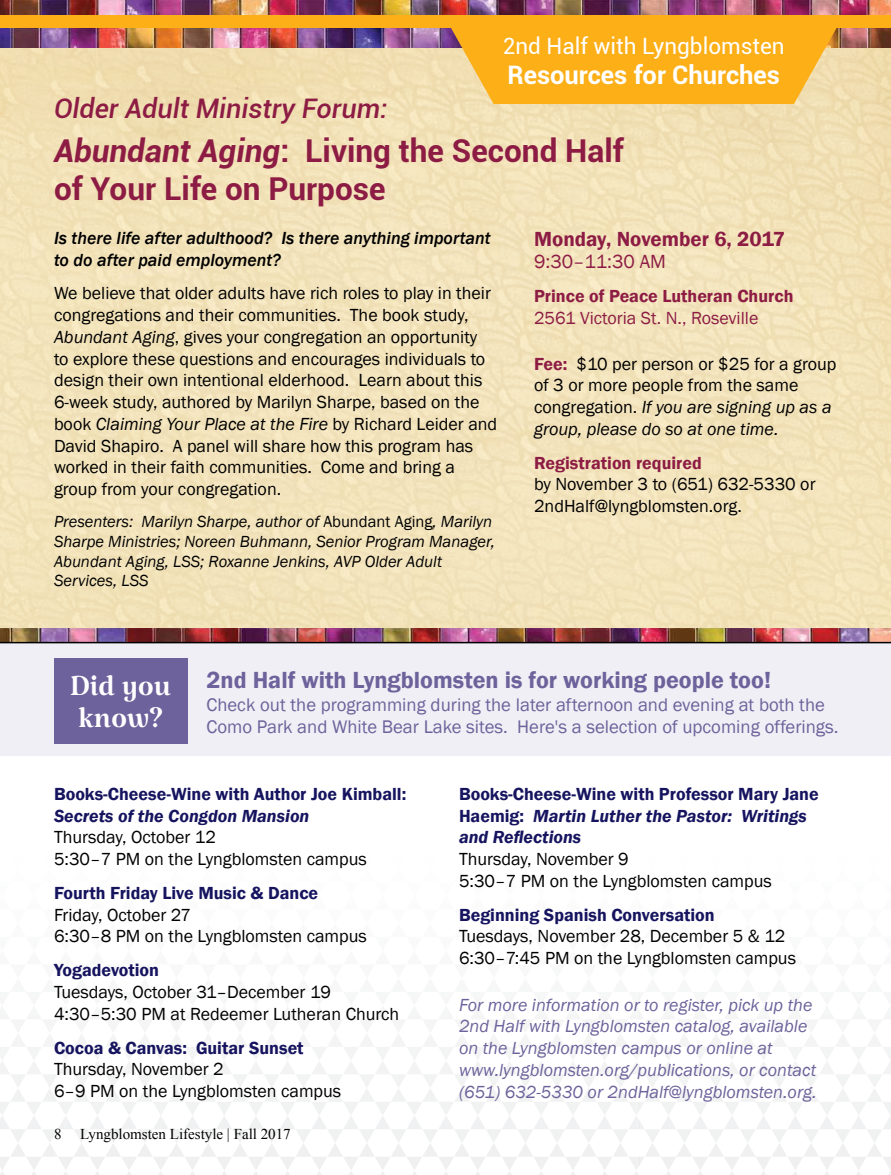
<style>
.page{position:relative;width:891px;height:1175px;background:#fff}
.page>*{position:absolute;margin:0;border:0;box-sizing:border-box;transform-origin:0 0}
.t1{font:40.5px/32.2px "Katibeh";color:#fff}
.t2{font:700 31.5px/37.8px "Roboto";color:#8d1c44}
.t3{font:italic 500 27px "Roboto";color:#8d1c44}
.t4{font:700 25.5px "Roboto";color:#fff}
.t5{font:600 24px "Franklin Gothic";color:#6d629b}
.t6{font:22.5px "Roboto";color:#fff}
.t7{font:600 21px "Franklin Gothic";color:#8d1c44}
.t8{font:19.5px "Franklin Gothic";color:#8d1c44}
.t9{font:18.75px/22.5px "Franklin Gothic";color:#6d629b}
.t10{font:18px/21.8px "Franklin Gothic";color:#000}
.t11{font:600 18px/21.8px "Franklin Gothic";color:#16145f}
.t12{font:italic 18px/21.8px "Franklin Gothic";color:#6d629b}
.t13{font:italic 500 18px/21.8px "Franklin Gothic";color:#000}
.t14{font:600 18px "Franklin Gothic";color:#8d1c44}
.t15{font:18px "Franklin Gothic";color:#8d1c44}
.t16{font:italic 600 18px "Franklin Gothic";color:#16145f}
.t17{font:italic 16.5px/19.8px "Franklin Gothic";color:#000}
.t18{font:15px "Times New Roman";color:#000}
.s1{font-style:italic}
.s2{font-style:normal}
.s3{font-weight:600;color:#8d1c44}
</style>
<div class="page">
<svg style="left:0;top:992px;width:891px;height:183px"></svg>
<div style="left:0;top:635px;width:891px;height:120px;background:#f0eff5"></div>
<div style="left:0;top:29px;width:891px;height:606px;background:#f2e2ba"></div>
<img style="left:0;top:0;width:891px;height:47px">
<svg style="left:448px;top:28px;width:392px;height:76px;background:#f9b329"></svg>
<div style="left:0;top:15px;width:891px;height:13px;background:#fcaf17"></div>
<img style="left:0;top:628px;width:891px;height:14px">
<div style="left:54px;top:657px;width:133px;height:86px;background:#6d629b"></div>
<hr style="left:0;top:642px;width:891px;height:1px;background:#000">
<p class="t6" style="left:503px;top:30px;width:283px">2nd Half with Lyngblomsten</p>
<h3 class="t4" style="left:507px;top:57px;width:274px">Resources for Churches</h3>
<h3 class="t3" style="left:54px;top:90px;width:335px">Older Adult Ministry Forum:</h3>
<h2 class="t2" style="left:54px;top:130px;width:571px"><span class="s1">Abundant Aging</span>: Living the Second Half of Your Life on Purpose</h2>
<p class="t13" style="left:54px;top:227px;width:438px">Is there life after adulthood? Is there anything important to do after paid employment?</p>
<p class="t10" style="left:54px;top:283px;width:445px">We believe that older adults have rich roles to play in their congregations and their communities. The book study, <span class="s1">Abundant Aging</span>, gives your congregation an opportunity<br>to explore these questions and encourages individuals to design their own intentional elderhood. Learn about this 6-week study, authored by Marilyn Sharpe, based on the book <span class="s1">Claiming Your Place at the Fire</span> by Richard Leider and David Shapiro. A panel will share how this program has worked in their faith communities. Come and bring a group from your congregation.</p>
<p class="t17" style="left:54px;top:512px;width:442px">Presenters: Marilyn Sharpe, author of <span class="s2">Abundant Aging</span>, Marilyn Sharpe Ministries; Noreen Buhmann, Senior Program Manager, Abundant Aging, LSS; Roxanne Jenkins, AVP Older Adult Services, LSS</p>
<p class="t7" style="left:534px;top:226px;width:253px">Monday, November 6, 2017</p>
<p class="t8" style="left:534px;top:250px;width:133px">9:30–11:30 AM</p>
<p class="t14" style="left:534px;top:285px;width:261px">Prince of Peace Lutheran Church</p>
<p class="t15" style="left:534px;top:307px;width:226px">2561 Victoria St. N., Roseville</p>
<p class="t10" style="left:534px;top:353px;width:304px"><span class="s3">Fee:</span> $10 per person or $25 for a group of 3 or more people from the same congregation. <span class="s1">If you are signing up as a group, please do so at one time.</span></p>
<p class="t14" style="left:534px;top:451px;width:169px">Registration required</p>
<p class="t10" style="left:534px;top:474px;width:283px">by November 3 to (651) 632-5330 or<br>2ndHalf@lyngblomsten.org.</p>
<h1 class="t1" style="left:70px;top:665px;width:103px">Did you know?</h1>
<h3 class="t5" style="left:207px;top:665px;width:566px">2nd Half with Lyngblomsten is for working people too!</h3>
<p class="t9" style="left:207px;top:693px;width:634px">Check out the programming during the later afternoon and evening at both the<br>Como Park and White Bear Lake sites. Here's a selection of upcoming offerings.</p>
<p class="t11" style="left:54px;top:783px;width:354px">Books-Cheese-Wine with Author Joe Kimball:</p>
<p class="t16" style="left:54px;top:804px;width:257px">Secrets of the Congdon Mansion</p>
<p class="t10" style="left:54px;top:827px;width:314px">Thursday, October 12<br>5:30–7 PM on the Lyngblomsten campus</p>
<p class="t11" style="left:54px;top:882px;width:266px">Fourth Friday Live Music &amp; Dance</p>
<p class="t10" style="left:54px;top:904px;width:314px">Friday, October 27<br>6:30–8 PM on the Lyngblomsten campus</p>
<p class="t11" style="left:54px;top:959px;width:107px">Yogadevotion</p>
<p class="t10" style="left:54px;top:981px;width:347px">Tuesdays, October 31–December 19<br>4:30–5:30 PM at Redeemer Lutheran Church</p>
<p class="t11" style="left:54px;top:1036px;width:251px">Cocoa &amp; Canvas: Guitar Sunset</p>
<p class="t10" style="left:54px;top:1058px;width:289px">Thursday, November 2<br>6–9 PM on the Lyngblomsten campus</p>
<p class="t18" style="left:54px;top:1123px;width:9px">8</p>
<p class="t18" style="left:80px;top:1123px;width:212px">Lyngblomsten Lifestyle | Fall 2017</p>
<p class="t11" style="left:459px;top:783px;width:361px">Books-Cheese-Wine with Professor Mary Jane<br>Haemig: <span class="s1">Martin Luther the Pastor: Writings and Reflections</span></p>
<p class="t10" style="left:459px;top:848px;width:314px">Thursday, November 9<br>5:30–7 PM on the Lyngblomsten campus</p>
<p class="t11" style="left:459px;top:904px;width:257px">Beginning Spanish Conversation</p>
<p class="t10" style="left:459px;top:926px;width:339px">Tuesdays, November 28, December 5 &amp; 12<br>6:30–7:45 PM on the Lyngblomsten campus</p>
<p class="t12" style="left:459px;top:994px;width:359px">For more information or to register, pick up the 2nd Half with Lyngblomsten catalog, available on the Lyngblomsten campus or online at www.lyngblomsten.org/publications, or contact (651) 632-5330 or 2ndHalf@lyngblomsten.org.</p>
</div>
